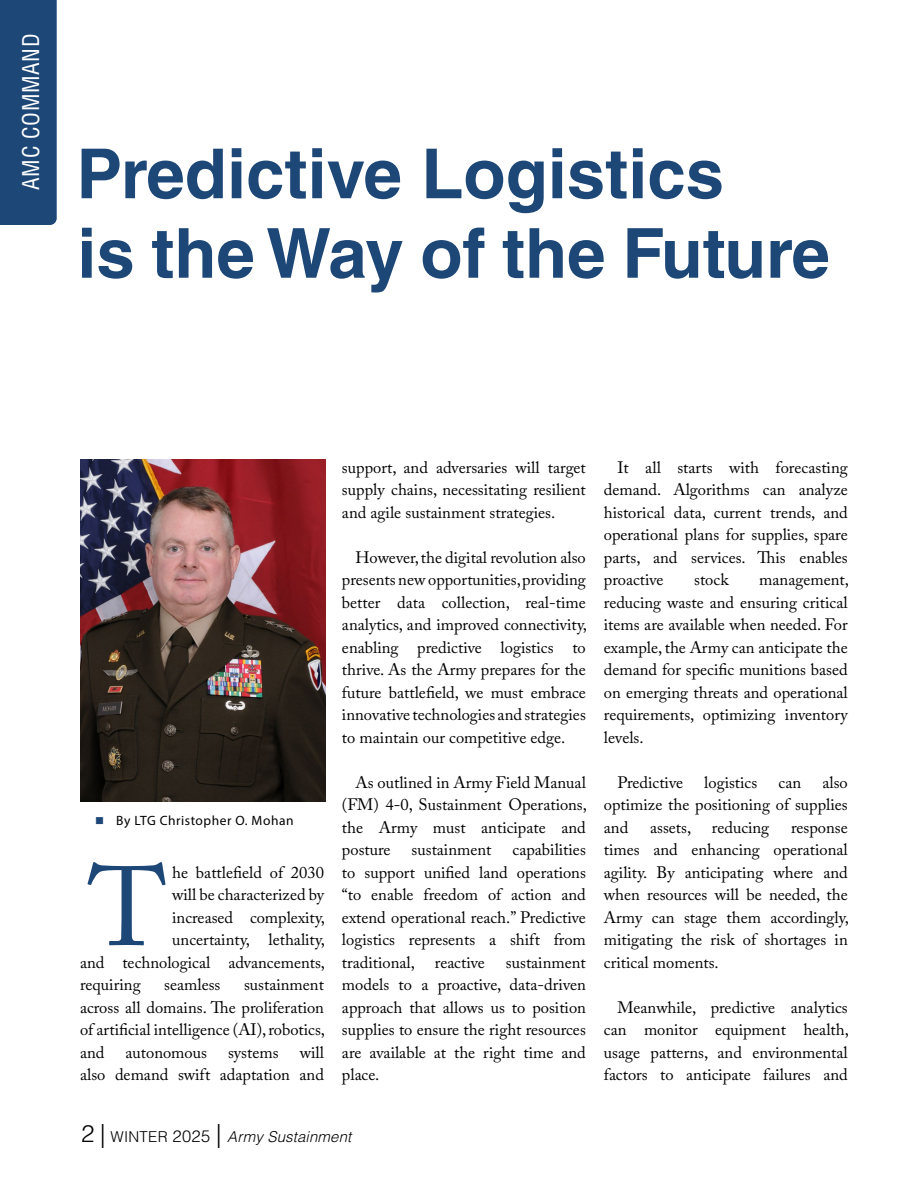
<style>
.page{position:relative;width:918px;height:1188px;background:#fff}
.page>*{position:absolute;margin:0;border:0;box-sizing:border-box;transform-origin:0 0}
.Body_Text_Style__Adobe_Caslon{font:111.45px "Adobe Caslon Pro";color:#1d4777}
.t1{font:condensed 22.5px "Helvetica LT Std";letter-spacing:.03em;color:#fff}
.Body_Text_Style__Adobe_Caslon-2{font:16.5px/22.5px "Adobe Caslon Pro";color:#000101;text-align:justify}
.t2{font:italic 300 15px "Helvetica LT Std";letter-spacing:.01em;color:#000}
.t3{font:13.5px "Myriad Pro";letter-spacing:.04em;color:#000}
.s1{color:#1d4777}
.s2{font-style:normal;font-size:24px}
.s3{font-style:normal}
.s4{font-style:normal;font-size:16.5px}
</style>
<div class="page">
<div style="left:0;top:0;width:57px;height:225px;background:#1d4777"></div>
<img style="left:80px;top:460px;width:245px;height:341px">
<svg style="left:82px;top:148px;width:640px;height:65px"></svg>
<svg style="left:82px;top:228px;width:746px;height:64px"></svg>
<p class="t1" style="left:17px;top:190px;width:158px;rotate:-90deg">AMC COMMAND</p>
<p class="t3" style="left:95px;top:812px;width:200px"><span class="s1">■</span> By LTG Christopher O. Mohan</p>
<p class="Body_Text_Style__Adobe_Caslon" style="left:88px;top:841px;width:80px">T</p>
<p class="Body_Text_Style__Adobe_Caslon-2" style="left:172px;top:861px;width:153px">he battlefield of 2030</p>
<p class="Body_Text_Style__Adobe_Caslon-2" style="left:172px;top:883px;width:153px">will be characterized by</p>
<p class="Body_Text_Style__Adobe_Caslon-2" style="left:172px;top:906px;width:154px">increased complexity,</p>
<p class="Body_Text_Style__Adobe_Caslon-2" style="left:172px;top:928px;width:154px">uncertainty, lethality,</p>
<p class="Body_Text_Style__Adobe_Caslon-2" style="left:80px;top:951px;width:247px">and technological advancements,</p>
<p class="Body_Text_Style__Adobe_Caslon-2" style="left:80px;top:973px;width:62px">requiring</p>
<p class="Body_Text_Style__Adobe_Caslon-2" style="left:164px;top:973px;width:58px">seamless</p>
<p class="Body_Text_Style__Adobe_Caslon-2" style="left:80px;top:973px;width:247px;text-indent:164px">sustainment across all domains. The proliferation of artificial intelligence (AI), robotics, and</p>
<p class="Body_Text_Style__Adobe_Caslon-2" style="left:80px;top:1041px;width:245px;text-align:right">will<br>also demand swift adaptation and</p>
<p class="Body_Text_Style__Adobe_Caslon-2" style="left:126px;top:1041px;width:83px">autonomous</p>
<p class="Body_Text_Style__Adobe_Caslon-2" style="left:228px;top:1041px;width:52px">systems</p>
<p class="Body_Text_Style__Adobe_Caslon-2" style="left:342px;top:456px;width:245px">support, and adversaries will target supply chains, necessitating resilient and agile sustainment strategies.</p>
<p class="Body_Text_Style__Adobe_Caslon-2" style="left:342px;top:546px;width:247px;text-indent:13px">However, the digital revolution also presents new opportunities, providing better data collection, real-time analytics, and improved connectivity, enabling predictive logistics to thrive. As the Army prepares for the future battlefield, we must embrace innovative technologies and strategies to maintain our competitive edge.</p>
<p class="Body_Text_Style__Adobe_Caslon-2" style="left:342px;top:771px;width:247px;text-indent:13px">As outlined in Army Field Manual (FM) 4-0, Sustainment Operations, the Army must anticipate and posture</p>
<p class="Body_Text_Style__Adobe_Caslon-2" style="left:342px;top:838px;width:245px;text-indent:170px">capabilities to support unified land operations “to enable freedom of action and extend operational reach.” Predictive logistics represents a shift from traditional, reactive</p>
<p class="Body_Text_Style__Adobe_Caslon-2" style="left:412px;top:838px;width:81px">sustainment</p>
<p class="Body_Text_Style__Adobe_Caslon-2" style="left:342px;top:951px;width:245px;text-indent:164px">sustainment models to a proactive, data-driven approach that allows us to position supplies to ensure the right resources are available at the right time and place.</p>
<p class="t2" style="left:81px;top:1128px;width:272px"><span class="s2">2 |</span> <span class="s3">WINTER</span> <span class="s4">2025</span> <span class="s2">|</span> Army Sustainment</p>
<p class="Body_Text_Style__Adobe_Caslon-2" style="left:604px;top:456px;width:245px;text-indent:13px">It all starts with forecasting demand. Algorithms can analyze historical data, current trends, and operational plans for supplies, spare parts, and services. This enables proactive</p>
<p class="Body_Text_Style__Adobe_Caslon-2" style="left:694px;top:568px;width:36px">stock</p>
<p class="Body_Text_Style__Adobe_Caslon-2" style="left:604px;top:568px;width:247px;text-indent:155px">management, reducing waste and ensuring critical items are available when needed. For example, the Army can anticipate the demand for specific munitions based on emerging threats and operational requirements, optimizing inventory levels.</p>
<p class="Body_Text_Style__Adobe_Caslon-2" style="left:617px;top:771px;width:67px">Predictive</p>
<p class="Body_Text_Style__Adobe_Caslon-2" style="left:704px;top:771px;width:55px">logistics</p>
<p class="Body_Text_Style__Adobe_Caslon-2" style="left:778px;top:771px;width:24px">can</p>
<p class="Body_Text_Style__Adobe_Caslon-2" style="left:604px;top:771px;width:245px;text-indent:219px">also optimize the positioning of supplies and</p>
<p class="Body_Text_Style__Adobe_Caslon-2" style="left:650px;top:816px;width:43px">assets,</p>
<p class="Body_Text_Style__Adobe_Caslon-2" style="left:712px;top:816px;width:59px">reducing</p>
<p class="Body_Text_Style__Adobe_Caslon-2" style="left:604px;top:816px;width:247px;text-indent:187px">response times and enhancing operational agility. By anticipating where and when resources will be needed, the Army can stage them accordingly, mitigating the risk of shortages in critical moments.</p>
<p class="Body_Text_Style__Adobe_Caslon-2" style="left:604px;top:996px;width:247px;text-indent:13px">Meanwhile, predictive analytics can monitor equipment health, usage patterns, and environmental factors to anticipate failures and</p>
</div>
